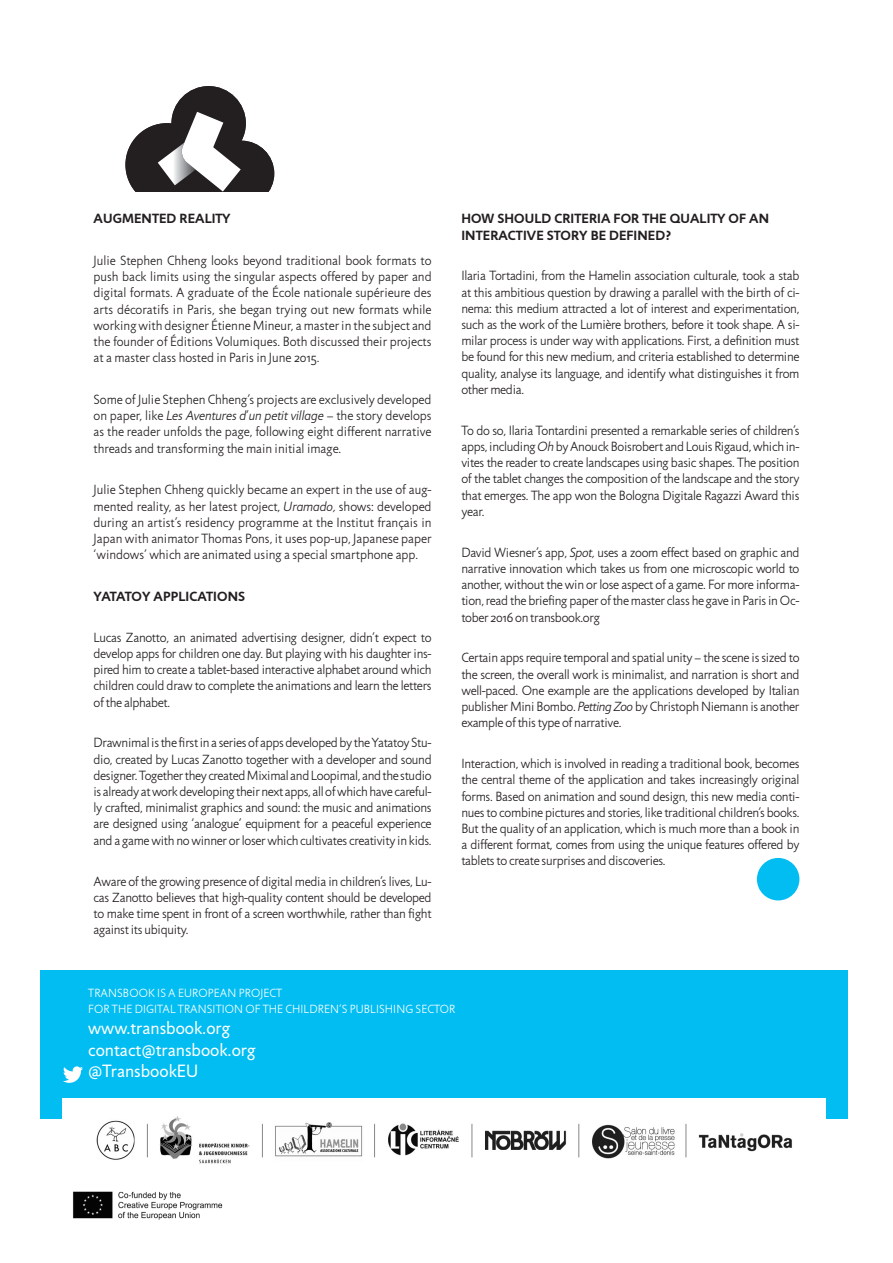
<style>
.page{position:relative;width:893px;height:1263px;background:#fff}
.page>*{position:absolute;margin:0;border:0;box-sizing:border-box;transform-origin:0 0}
.t1{font:18px "Jigsaw";color:#fff}
._02_TEXTE_courant{font:300 13.5px/16.2px "Jigsaw";letter-spacing:-.02em;color:#231f20;text-align:justify}
._02_TITRE{font:300 13.5px/16.2px "Jigsaw";color:#231f20;text-align:justify}
._02_TITRE-2{font:700 13.5px/16.2px "Jigsaw";letter-spacing:.01em;color:#231f20}
.t2{font:300 12px "Jigsaw";letter-spacing:.01em;color:#fff}
.s1{font-style:italic}
</style>
<div class="page">
<svg style="left:125px;top:86px;width:149px;height:105px"></svg>
<div style="left:40px;top:970px;width:808px;height:149px;background:#01bdf2"></div>
<div style="left:63px;top:1098px;width:763px;height:21px;background:#fff"></div>
<img style="left:96px;top:1116px;width:696px;height:48px">
<img style="left:73px;top:1191px;width:150px;height:29px">
<svg style="left:63px;top:1066px;width:20px;height:17px"></svg>
<div style="left:757px;top:858px;width:42px;height:42px;background:#01bdf2;border-radius:50%"></div>
<p class="_02_TITRE-2" style="left:94px;top:211px;width:138px">AUGMENTED REALITY</p>
<p class="_02_TITRE" style="left:94px;top:253px;width:340px">Julie Stephen Chheng looks beyond traditional book formats to push back limits using the singular aspects offered by paper and digital formats. A graduate of the École nationale supérieure des arts décoratifs in Paris, she began trying out new formats while working with designer Étienne Mineur, a master in the subject and the founder of Éditions Volumiques. Both discussed their projects at a master class hosted in Paris in June 2015.</p>
<p class="_02_TITRE" style="left:94px;top:391px;width:340px">Some of Julie Stephen Chheng’s projects are exclusively developed on paper, like <span class="s1">Les Aventures d’un petit village</span> – the story develops as the reader unfolds the page, following eight different narrative threads and transforming the main initial image.</p>
<p class="_02_TITRE" style="left:94px;top:482px;width:340px">Julie Stephen Chheng quickly became an expert in the use of aug&shy;mented reality, as her latest project, <span class="s1">Uramado,</span> shows: developed during an artist’s residency programme at the Institut français in Japan with animator Thomas Pons, it uses pop-up, Japanese paper ‘windows’ which are animated using a special smartphone app.</p>
<p class="_02_TITRE-2" style="left:94px;top:588px;width:153px">YATATOY APPLICATIONS</p>
<p class="_02_TEXTE_courant" style="left:94px;top:629px;width:340px">Lucas Zanotto, an animated advertising designer, didn’t expect to develop apps for children one day. But playing with his daughter ins&shy;pired him to create a tablet-based interactive alphabet around which children could draw to complete the animations and learn the letters of the alphabet.</p>
<p class="_02_TEXTE_courant" style="left:94px;top:735px;width:340px">Drawnimal is the first in a series of apps developed by the Yatatoy Stu&shy;dio, created by Lucas Zanotto together with a developer and sound designer. Together they created Miximal and Loopimal, and the studio is already at work developing their next apps, all of which have careful&shy;ly crafted, minimalist graphics and sound: the music and animations are designed using ‘analogue’ equipment for a peaceful experience and a game with no winner or loser which cultivates creativity in kids.</p>
<p class="_02_TEXTE_courant" style="left:94px;top:873px;width:340px">Aware of the growing presence of digital media in children’s lives, Lu&shy;cas Zanotto believes that high-quality content should be developed to make time spent in front of a screen worthwhile, rather than fight against its ubiquity.</p>
<p class="_02_TITRE-2" style="left:461px;top:211px;width:309px">HOW SHOULD CRITERIA FOR THE QUALITY OF AN<br>INTERACTIVE STORY BE DEFINED?</p>
<p class="_02_TEXTE_courant" style="left:461px;top:268px;width:340px">Ilaria Tortadini, from the Hamelin association culturale, took a stab at this ambitious question by drawing a parallel with the birth of ci&shy;nema: this medium attracted a lot of interest and experimentation, such as the work of the Lumière brothers, before it took shape. A si&shy;milar process is under way with applications. First, a definition must be found for this new medium, and criteria established to determine quality, analyse its language, and identify what distinguishes it from other media.</p>
<p class="_02_TEXTE_courant" style="left:461px;top:422px;width:340px">To do so, Ilaria Tontardini presented a remarkable series of children’s apps, including <span class="s1">Oh</span> by Anouck Boisrobert and Louis Rigaud, which in&shy;vites the reader to create landscapes using basic shapes. The position of the tablet changes the composition of the landscape and the story that emerges. The app won the Bologna Digitale Ragazzi Award this year.</p>
<p class="_02_TEXTE_courant" style="left:461px;top:544px;width:340px">David Wiesner’s app, <span class="s1">Spot,</span> uses a zoom effect based on graphic and narrative innovation which takes us from one microscopic world to another, without the win or lose aspect of a game. For more informa&shy;tion, read the briefing paper of the master class he gave in Paris in Oc&shy;tober 2016 on transbook.org</p>
<p class="_02_TEXTE_courant" style="left:461px;top:650px;width:340px">Certain apps require temporal and spatial unity – the scene is sized to the screen, the overall work is minimalist, and narration is short and well-paced. One example are the applications developed by Italian publisher Mini Bombo. <span class="s1">Petting Zoo</span> by Christoph Niemann is another example of this type of narrative.</p>
<p class="_02_TEXTE_courant" style="left:461px;top:756px;width:340px">Interaction, which is involved in reading a traditional book, becomes the central theme of the application and takes increasingly original forms. Based on animation and sound design, this new media conti&shy;nues to combine pictures and stories, like traditional children’s books.<br>But the quality of an application, which is much more than a book in a different format, comes from using the unique features offered by tablets to create surprises and discoveries.</p>
<p class="t2" style="left:88px;top:987px;width:195px">TRANSBOOK IS A EUROPEAN PROJECT</p>
<p class="t2" style="left:88px;top:1002px;width:369px">FOR THE DIGITAL TRANSITION OF THE CHILDREN’S PUBLISHING SECTOR</p>
<p class="t1" style="left:88px;top:1018px;width:144px">www.transbook.org</p>
<p class="t1" style="left:88px;top:1039px;width:169px">contact@transbook.org</p>
<p class="t1" style="left:88px;top:1061px;width:111px">@TransbookEU</p>
</div>
